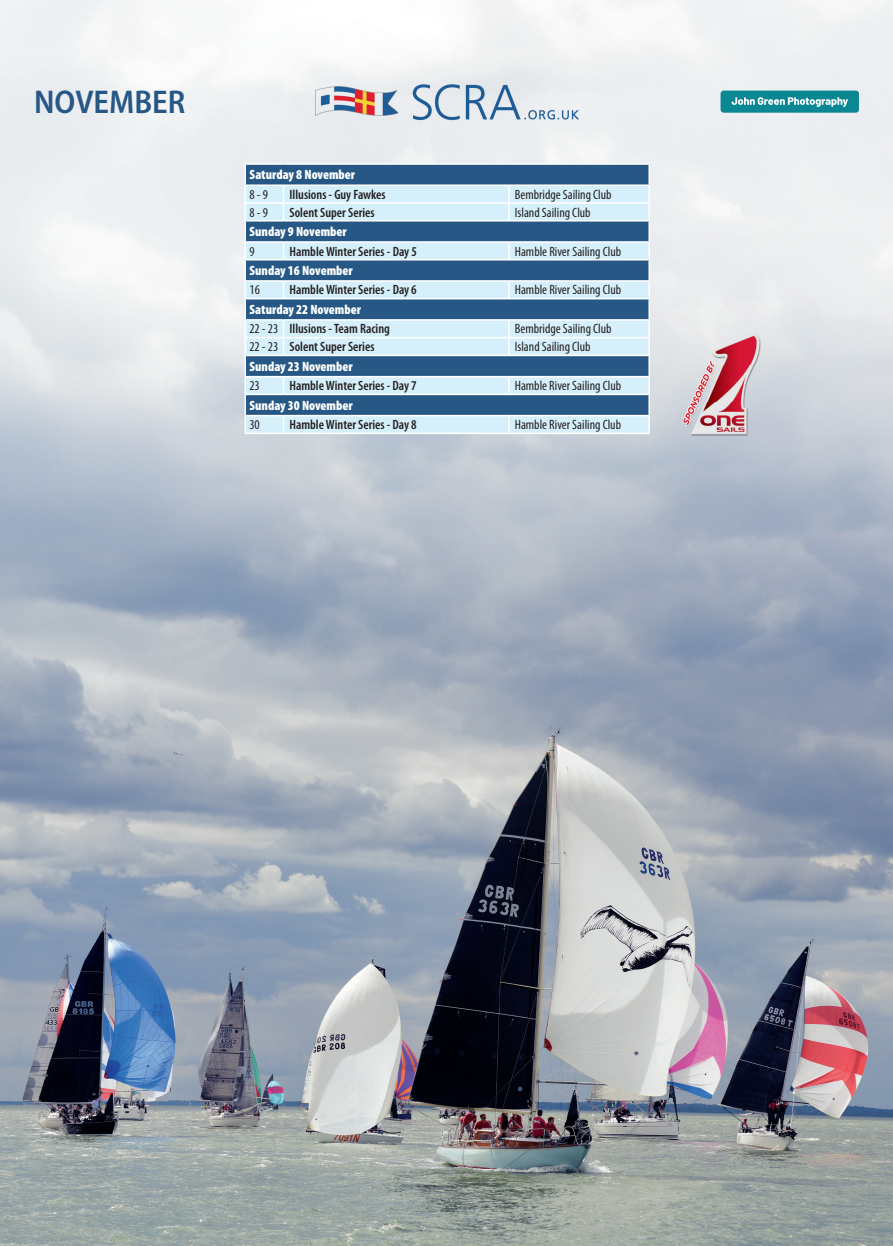
<style>
.page{position:relative;width:893px;height:1246px;background:#fff}
.page>*{position:absolute;margin:0;border:0;box-sizing:border-box;transform-origin:0 0}
.t1{font:600 semi-condensed 33px "Myriad Pro";color:#275885}
.t2{font:600 condensed 13.5px/19.5px "Myriad Pro";color:#231f20}
.t3{font:condensed 13.5px "Myriad Pro";color:#231f20}
.t4{font:900 condensed 13.5px "Myriad Pro";color:#fff}
.s1{font-weight:900;color:#fff}
.s2{font-weight:400}
</style>
<div class="page">
<img style="left:0;top:0;width:893px;height:1246px">
<div style="left:720px;top:91px;width:139px;height:22px;background:#0b8794;border-radius:3px"></div>
<svg style="left:732px;top:97px;width:116px;height:10px"></svg>
<div style="left:246px;top:165px;width:402px;height:19px;background:#275885"></div>
<svg style="left:246px;top:186px;width:402px;height:247px;background:#8cafc8"></svg>
<hr style="left:244px;top:163px;width:40px;height:2px;background:#fff">
<hr style="left:284px;top:163px;width:225px;height:2px;background:#fff">
<hr style="left:509px;top:163px;width:141px;height:2px;background:#fff">
<hr style="left:244px;top:184px;width:40px;height:2px;background:#fff">
<hr style="left:284px;top:184px;width:225px;height:2px;background:#fff">
<hr style="left:509px;top:184px;width:141px;height:2px;background:#fff">
<svg style="left:283px;top:186px;width:1px;height:34px"></svg>
<svg style="left:508px;top:186px;width:2px;height:34px"></svg>
<svg style="left:283px;top:243px;width:1px;height:16px"></svg>
<svg style="left:508px;top:243px;width:2px;height:16px"></svg>
<svg style="left:244px;top:282px;width:2px;height:16px"></svg>
<svg style="left:283px;top:282px;width:1px;height:16px"></svg>
<svg style="left:508px;top:282px;width:2px;height:16px"></svg>
<svg style="left:648px;top:282px;width:2px;height:16px"></svg>
<svg style="left:244px;top:321px;width:2px;height:34px"></svg>
<svg style="left:283px;top:321px;width:1px;height:34px"></svg>
<svg style="left:508px;top:321px;width:2px;height:34px"></svg>
<svg style="left:648px;top:321px;width:2px;height:34px"></svg>
<svg style="left:244px;top:377px;width:2px;height:17px"></svg>
<svg style="left:283px;top:377px;width:1px;height:17px"></svg>
<svg style="left:508px;top:377px;width:2px;height:17px"></svg>
<svg style="left:648px;top:377px;width:2px;height:17px"></svg>
<svg style="left:244px;top:416px;width:2px;height:17px"></svg>
<svg style="left:283px;top:416px;width:1px;height:17px"></svg>
<svg style="left:508px;top:416px;width:2px;height:17px"></svg>
<svg style="left:648px;top:416px;width:2px;height:17px"></svg>
<hr style="left:246px;top:202px;width:38px;height:2px;background:#fff">
<hr style="left:284px;top:202px;width:225px;height:2px;background:#fff">
<hr style="left:509px;top:202px;width:139px;height:2px;background:#fff">
<hr style="left:246px;top:337px;width:38px;height:1px;background:#fff">
<hr style="left:284px;top:337px;width:225px;height:1px;background:#fff">
<hr style="left:509px;top:337px;width:139px;height:1px;background:#fff">
<hr style="left:244px;top:433px;width:40px;height:1px;background:#fff">
<hr style="left:284px;top:433px;width:225px;height:1px;background:#fff">
<hr style="left:509px;top:433px;width:141px;height:1px;background:#fff">
<hr style="left:244px;top:220px;width:40px;height:2px;background:#fff">
<svg style="left:244px;top:165px;width:2px;height:94px"></svg>
<hr style="left:284px;top:220px;width:225px;height:2px;background:#fff">
<hr style="left:509px;top:220px;width:141px;height:2px;background:#fff">
<svg style="left:648px;top:165px;width:2px;height:94px"></svg>
<hr style="left:244px;top:241px;width:40px;height:2px;background:#fff">
<hr style="left:284px;top:241px;width:225px;height:2px;background:#fff">
<hr style="left:509px;top:241px;width:141px;height:2px;background:#fff">
<hr style="left:244px;top:259px;width:40px;height:1px;background:#fff">
<hr style="left:244px;top:260px;width:2px;height:20px;background:#fff">
<hr style="left:284px;top:259px;width:225px;height:1px;background:#fff">
<hr style="left:509px;top:259px;width:141px;height:1px;background:#fff">
<hr style="left:648px;top:260px;width:2px;height:20px;background:#fff">
<hr style="left:244px;top:280px;width:40px;height:2px;background:#fff">
<hr style="left:284px;top:280px;width:225px;height:2px;background:#fff">
<hr style="left:509px;top:280px;width:141px;height:2px;background:#fff">
<hr style="left:244px;top:298px;width:40px;height:1px;background:#fff">
<hr style="left:244px;top:299px;width:2px;height:20px;background:#fff">
<hr style="left:284px;top:298px;width:225px;height:1px;background:#fff">
<hr style="left:509px;top:298px;width:141px;height:1px;background:#fff">
<hr style="left:648px;top:299px;width:2px;height:20px;background:#fff">
<hr style="left:244px;top:319px;width:40px;height:2px;background:#fff">
<hr style="left:284px;top:319px;width:225px;height:2px;background:#fff">
<hr style="left:509px;top:319px;width:141px;height:2px;background:#fff">
<hr style="left:244px;top:355px;width:40px;height:1px;background:#fff">
<hr style="left:244px;top:356px;width:2px;height:20px;background:#fff">
<hr style="left:284px;top:355px;width:225px;height:1px;background:#fff">
<hr style="left:509px;top:355px;width:141px;height:1px;background:#fff">
<hr style="left:648px;top:356px;width:2px;height:20px;background:#fff">
<hr style="left:244px;top:376px;width:40px;height:1px;background:#fff">
<hr style="left:284px;top:376px;width:225px;height:1px;background:#fff">
<hr style="left:509px;top:376px;width:141px;height:1px;background:#fff">
<hr style="left:244px;top:394px;width:40px;height:1px;background:#fff">
<hr style="left:244px;top:395px;width:2px;height:20px;background:#fff">
<hr style="left:284px;top:394px;width:225px;height:1px;background:#fff">
<hr style="left:509px;top:394px;width:141px;height:1px;background:#fff">
<hr style="left:648px;top:395px;width:2px;height:20px;background:#fff">
<hr style="left:244px;top:415px;width:40px;height:1px;background:#fff">
<hr style="left:284px;top:415px;width:225px;height:1px;background:#fff">
<hr style="left:509px;top:415px;width:141px;height:1px;background:#fff">
<img style="left:311px;top:82px;width:271px;height:42px">
<img style="left:675px;top:329px;width:91px;height:110px">
<h1 class="t1" style="left:34px;top:84px;width:153px">NOVEMBER</h1>
<p class="t4" style="left:249px;top:167px;width:107px">Saturday 8 November</p>
<p class="t3" style="left:249px;top:187px;width:20px">8 - 9</p>
<p class="t2" style="left:290px;top:185px;width:98px">Illusions - Guy Fawkes</p>
<p class="t3" style="left:515px;top:187px;width:98px">Bembridge Sailing Club</p>
<p class="t3" style="left:249px;top:205px;width:20px">8 - 9</p>
<p class="t2" style="left:289px;top:203px;width:87px">Solent Super Series</p>
<p class="t3" style="left:515px;top:205px;width:77px">Island Sailing Club</p>
<p class="t4" style="left:249px;top:224px;width:99px">Sunday 9 November</p>
<p class="t3" style="left:249px;top:244px;width:7px">9</p>
<p class="t2" style="left:289px;top:241px;width:129px">Hamble Winter Series - Day 5</p>
<p class="t3" style="left:515px;top:244px;width:108px">Hamble River Sailing Club</p>
<p class="t4" style="left:249px;top:263px;width:105px">Sunday 16 November</p>
<p class="t3" style="left:249px;top:283px;width:12px">16</p>
<p class="t2" style="left:289px;top:280px;width:129px">Hamble Winter Series - Day 6</p>
<p class="t3" style="left:515px;top:283px;width:108px">Hamble River Sailing Club</p>
<p class="t2" style="left:249px;top:300px;width:142px"><span class="s1">Saturday 22 November<br></span><span class="s2">22 - 23</span> Illusions - Team Racing</p>
<p class="t3" style="left:515px;top:322px;width:98px">Bembridge Sailing Club</p>
<p class="t2" style="left:249px;top:337px;width:127px"><span class="s2">22 - 23</span> Solent Super Series</p>
<p class="t3" style="left:515px;top:339px;width:77px">Island Sailing Club</p>
<p class="t4" style="left:249px;top:359px;width:105px">Sunday 23 November</p>
<p class="t3" style="left:249px;top:378px;width:12px">23</p>
<p class="t2" style="left:289px;top:376px;width:129px">Hamble Winter Series - Day 7</p>
<p class="t3" style="left:515px;top:378px;width:108px">Hamble River Sailing Club</p>
<p class="t4" style="left:249px;top:398px;width:105px">Sunday 30 November</p>
<p class="t3" style="left:249px;top:417px;width:12px">30</p>
<p class="t2" style="left:289px;top:415px;width:129px">Hamble Winter Series - Day 8</p>
<p class="t3" style="left:515px;top:417px;width:108px">Hamble River Sailing Club</p>
</div>
